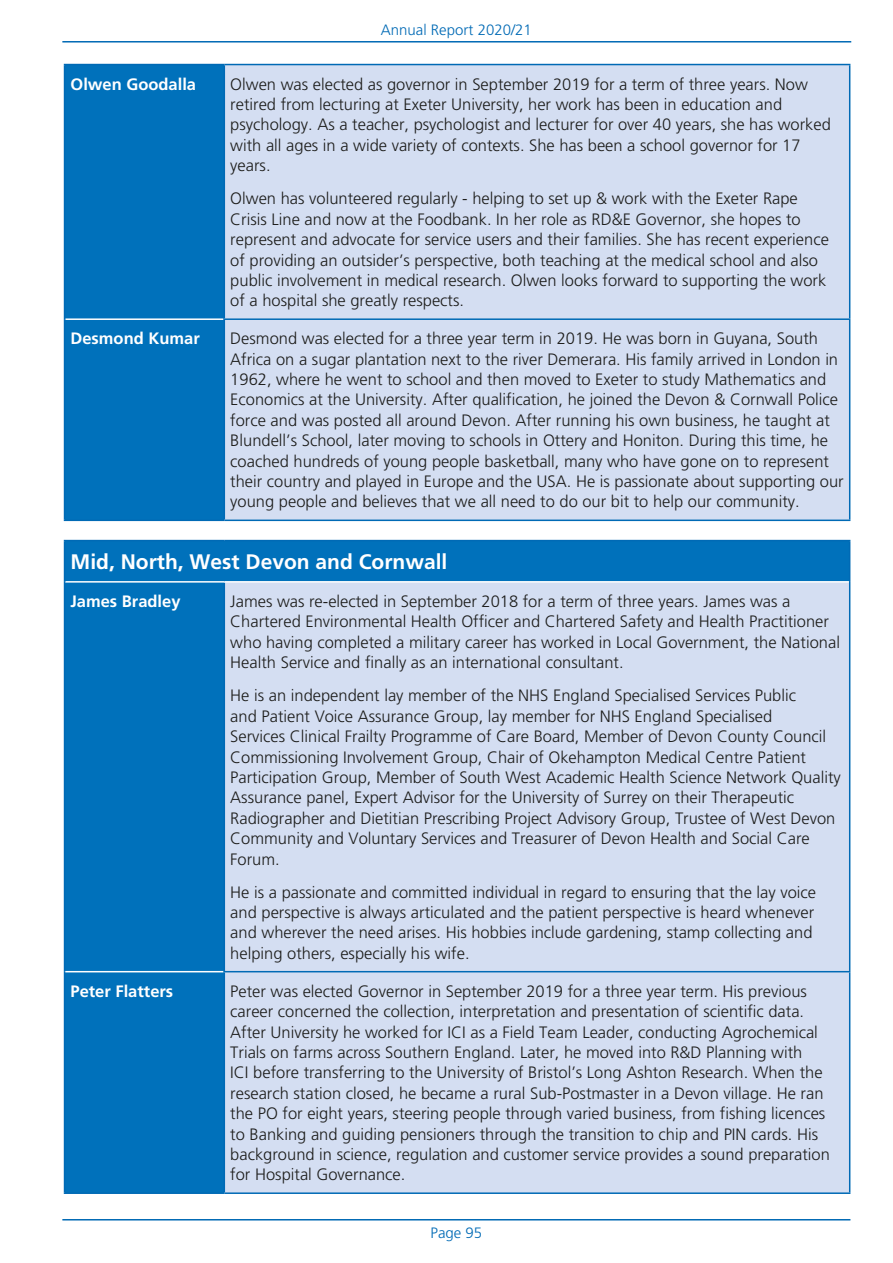
<style>
.page{position:relative;width:893px;height:1263px;background:#fff}
.page>*{position:absolute;margin:0;border:0;box-sizing:border-box;transform-origin:0 0}
.t1{font:700 21px "Frutiger 65";color:#fff}
.t2{font:300 16.5px/20.4px "Frutiger 45";color:#1d1d1b}
.t3{font:700 16.5px "Frutiger 65";color:#fff}
.t4{font:300 15px "Frutiger 45";color:#006ab5}
</style>
<div class="page">
<hr style="left:62px;top:1219px;width:788px;height:1px;background:#006ab5">
<hr style="left:62px;top:41px;width:789px;height:2px;background:#006ab5">
<div style="left:65px;top:65px;width:159px;height:455px;background:#0071bb"></div>
<div style="left:225px;top:65px;width:624px;height:455px;background:#d4def2"></div>
<hr style="left:64px;top:64px;width:160px;height:1px;background:#006ab5">
<hr style="left:224px;top:64px;width:626px;height:1px;background:#006ab5">
<hr style="left:65px;top:318px;width:159px;height:2px;background:#fff">
<hr style="left:224px;top:318px;width:626px;height:2px;background:#006ab5">
<hr style="left:224px;top:520px;width:626px;height:1px;background:#006ab5">
<hr style="left:849px;top:65px;width:1px;height:253px;background:#006ab5">
<hr style="left:849px;top:320px;width:1px;height:200px;background:#006ab5">
<hr style="left:64px;top:65px;width:1px;height:254px;background:#006ab5">
<hr style="left:224px;top:65px;width:1px;height:253px;background:#006ab5">
<hr style="left:224px;top:320px;width:1px;height:200px;background:#006ab5">
<hr style="left:64px;top:319px;width:1px;height:201px;background:#006ab5">
<hr style="left:64px;top:520px;width:160px;height:1px;background:#006ab5">
<div style="left:65px;top:541px;width:784px;height:651px;background:#0071bb"></div>
<div style="left:225px;top:583px;width:624px;height:609px;background:#d4def2"></div>
<hr style="left:64px;top:582px;width:1px;height:390px;background:#006ab5">
<hr style="left:224px;top:583px;width:1px;height:388px;background:#006ab5">
<hr style="left:64px;top:972px;width:1px;height:220px;background:#006ab5">
<hr style="left:224px;top:972px;width:1px;height:220px;background:#006ab5">
<hr style="left:64px;top:1192px;width:160px;height:2px;background:#006ab5">
<hr style="left:224px;top:581px;width:625px;height:2px;background:#fff">
<hr style="left:65px;top:581px;width:159px;height:2px;background:#fff">
<hr style="left:65px;top:971px;width:159px;height:1px;background:#fff">
<hr style="left:224px;top:971px;width:626px;height:1px;background:#006ab5">
<hr style="left:224px;top:1192px;width:626px;height:2px;background:#006ab5">
<hr style="left:849px;top:582px;width:1px;height:389px;background:#006ab5">
<hr style="left:849px;top:972px;width:1px;height:220px;background:#006ab5">
<hr style="left:64px;top:540px;width:160px;height:1px;background:#006ab5">
<hr style="left:64px;top:541px;width:1px;height:41px;background:#006ab5">
<hr style="left:224px;top:540px;width:626px;height:1px;background:#006ab5">
<hr style="left:849px;top:541px;width:1px;height:41px;background:#006ab5">
<p class="t4" style="left:381px;top:22px;width:152px">Annual Report 2020/21</p>
<p class="t3" style="left:71px;top:74px;width:127px">Olwen Goodalla</p>
<p class="t2" style="left:230px;top:74px;width:602px">Olwen was elected as governor in September 2019 for a term of three years. Now retired from lecturing at Exeter University, her work has been in education and psychology. As a teacher, psychologist and lecturer for over 40 years, she has worked with all ages in a wide variety of contexts. She has been a school governor for 17 years.</p>
<p class="t2" style="left:230px;top:188px;width:600px">Olwen has volunteered regularly - helping to set up &amp; work with the Exeter Rape Crisis Line and now at the Foodbank. In her role as RD&amp;E Governor, she hopes to represent and advocate for service users and their families. She has recent experience of providing an outsider’s perspective, both teaching at the medical school and also public involvement in medical research. Olwen looks forward to supporting the work of a hospital she greatly respects.</p>
<p class="t3" style="left:71px;top:329px;width:131px">Desmond Kumar</p>
<p class="t2" style="left:230px;top:328px;width:615px">Desmond was elected for a three year term in 2019. He was born in Guyana, South Africa on a sugar plantation next to the river Demerara. His family arrived in London in 1962, where he went to school and then moved to Exeter to study Mathematics and Economics at the University. After qualification, he joined the Devon &amp; Cornwall Police force and was posted all around Devon. After running his own business, he taught at Blundell’s School, later moving to schools in Ottery and Honiton. During this time, he coached hundreds of young people basketball, many who have gone on to represent their country and played in Europe and the USA. He is passionate about supporting our young people and believes that we all need to do our bit to help our community.</p>
<p class="t1" style="left:71px;top:549px;width:378px">Mid, North, West Devon and Cornwall</p>
<p class="t3" style="left:71px;top:591px;width:112px">James Bradley</p>
<p class="t2" style="left:230px;top:591px;width:611px">James was re-elected in September 2018 for a term of three years. James was a Chartered Environmental Health Officer and Chartered Safety and Health Practitioner who having completed a military career has worked in Local Government, the National Health Service and finally as an international consultant.</p>
<p class="t2" style="left:230px;top:685px;width:612px">He is an independent lay member of the NHS England Specialised Services Public<br>and Patient Voice Assurance Group, lay member for NHS England Specialised<br>Services Clinical Frailty Programme of Care Board, Member of Devon County Council Commissioning Involvement Group, Chair of Okehampton Medical Centre Patient Participation Group, Member of South West Academic Health Science Network Quality Assurance panel, Expert Advisor for the University of Surrey on their Therapeutic Radiographer and Dietitian Prescribing Project Advisory Group, Trustee of West Devon Community and Voluntary Services and Treasurer of Devon Health and Social Care Forum.</p>
<p class="t2" style="left:230px;top:882px;width:587px">He is a passionate and committed individual in regard to ensuring that the lay voice and perspective is always articulated and the patient perspective is heard whenever and wherever the need arises. His hobbies include gardening, stamp collecting and helping others, especially his wife.</p>
<p class="t3" style="left:71px;top:981px;width:104px">Peter Flatters</p>
<p class="t2" style="left:230px;top:981px;width:601px">Peter was elected Governor in September 2019 for a three year term. His previous career concerned the collection, interpretation and presentation of scientific data.<br>After University he worked for ICI as a Field Team Leader, conducting Agrochemical Trials on farms across Southern England. Later, he moved into R&amp;D Planning with<br>ICI before transferring to the University of Bristol’s Long Ashton Research. When the research station closed, he became a rural Sub-Postmaster in a Devon village. He ran the PO for eight years, steering people through varied business, from fishing licences to Banking and guiding pensioners through the transition to chip and PIN cards. His background in science, regulation and customer service provides a sound preparation for Hospital Governance.</p>
<p class="t4" style="left:431px;top:1224px;width:53px">Page 95</p>
</div>
